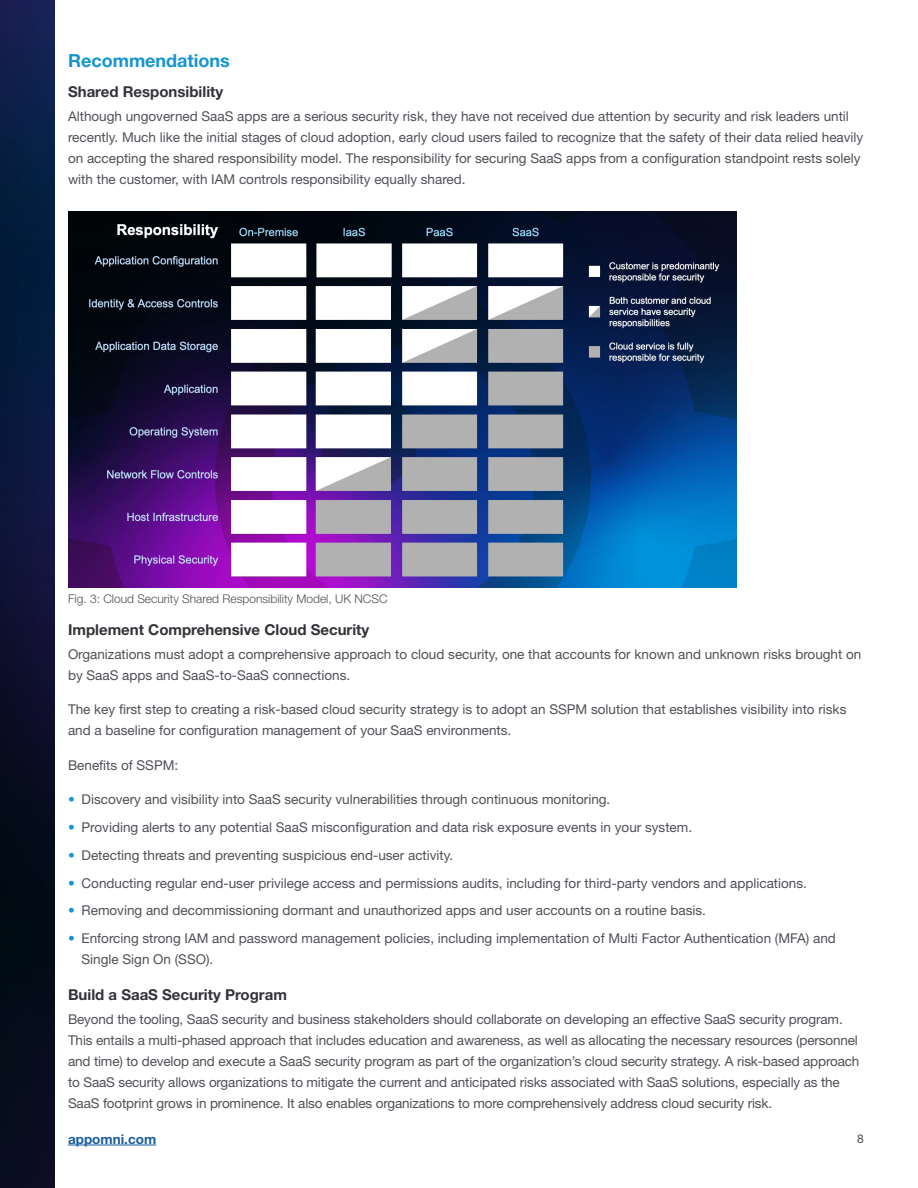
<style>
.page{position:relative;width:918px;height:1188px;background:#fff}
.page>*{position:absolute;margin:0;border:0;box-sizing:border-box;transform-origin:0 0}
.t1{font:700 18px "Helvetica Neue LT Std";color:#1395d3}
.t2{font:700 15px "Helvetica Neue LT Std";color:#323338}
.Paragraph_Style_1{font:13.5px/21px "Helvetica Neue LT Std";color:#4f5057}
.t3{font:700 13.5px "Helvetica Neue LT Std";color:#175d9e}
.Source{font:300 12px "Helvetica Neue LT Std";color:#4f5057}
.t4{font:12px "Helvetica Neue LT Std";color:#4f5057}
.s1{color:#1395d3}
</style>
<div class="page">
<img style="left:0;top:0;width:54px;height:1188px">
<hr style="left:68px;top:1145px;width:88px;height:1px;background:#175d9e">
<img style="left:68px;top:212px;width:669px;height:376px">
<h2 class="t1" style="left:68px;top:49px;width:163px">Recommendations</h2>
<h3 class="t2" style="left:68px;top:82px;width:157px">Shared Responsibility</h3>
<p class="Paragraph_Style_1" style="left:68px;top:106px;width:797px">Although ungoverned SaaS apps are a serious security risk, they have not received due attention by security and risk leaders until recently. Much like the initial stages of cloud adoption, early cloud users failed to recognize that the safety of their data relied heavily on accepting the shared responsibility model. The responsibility for securing SaaS apps from a configuration standpoint rests solely with the customer, with IAM controls responsibility equally shared.</p>
<p class="Source" style="left:68px;top:591px;width:321px">Fig. 3: Cloud Security Shared Responsibility Model, UK NCSC</p>
<h3 class="t2" style="left:68px;top:620px;width:303px">Implement Comprehensive Cloud Security</h3>
<p class="Paragraph_Style_1" style="left:68px;top:643px;width:795px">Organizations must adopt a comprehensive approach to cloud security, one that accounts for known and unknown risks brought on by SaaS apps and SaaS-to-SaaS connections.</p>
<p class="Paragraph_Style_1" style="left:68px;top:699px;width:780px">The key first step to creating a risk-based cloud security strategy is to adopt an SSPM solution that establishes visibility into risks and a baseline for configuration management of your SaaS environments.</p>
<p class="Paragraph_Style_1" style="left:68px;top:754px;width:112px">Benefits of SSPM:</p>
<p class="Paragraph_Style_1" style="left:68px;top:789px;width:544px"><span class="s1">•</span> Discovery and visibility into SaaS security vulnerabilities through continuous monitoring.</p>
<p class="Paragraph_Style_1" style="left:68px;top:817px;width:626px"><span class="s1">•</span> Providing alerts to any potential SaaS misconfiguration and data risk exposure events in your system.</p>
<p class="Paragraph_Style_1" style="left:68px;top:844px;width:387px"><span class="s1">•</span> Detecting threats and preventing suspicious end-user activity.</p>
<p class="Paragraph_Style_1" style="left:68px;top:872px;width:740px"><span class="s1">•</span> Conducting regular end-user privilege access and permissions audits, including for third-party vendors and applications.</p>
<p class="Paragraph_Style_1" style="left:68px;top:900px;width:639px"><span class="s1">•</span> Removing and decommissioning dormant and unauthorized apps and user accounts on a routine basis.</p>
<p class="Paragraph_Style_1" style="left:82px;top:928px;width:756px;text-indent:-14px"><span class="s1">•</span> Enforcing strong IAM and password management policies, including implementation of Multi Factor Authentication (MFA) and<br>Single Sign On (SSO).</p>
<h3 class="t2" style="left:68px;top:986px;width:220px">Build a SaaS Security Program</h3>
<p class="Paragraph_Style_1" style="left:68px;top:1009px;width:793px">Beyond the tooling, SaaS security and business stakeholders should collaborate on developing an effective SaaS security program.<br>This entails a multi-phased approach that includes education and awareness, as well as allocating the necessary resources (personnel and time) to develop and execute a SaaS security program as part of the organization’s cloud security strategy. A risk-based approach to SaaS security allows organizations to mitigate the current and anticipated risks associated with SaaS solutions, especially as the SaaS footprint grows in prominence. It also enables organizations to more comprehensively address cloud security risk.</p>
<p class="t3" style="left:68px;top:1130px;width:90px">appomni.com</p>
<p class="t4" style="left:857px;top:1131px;width:8px">8</p>
</div>
